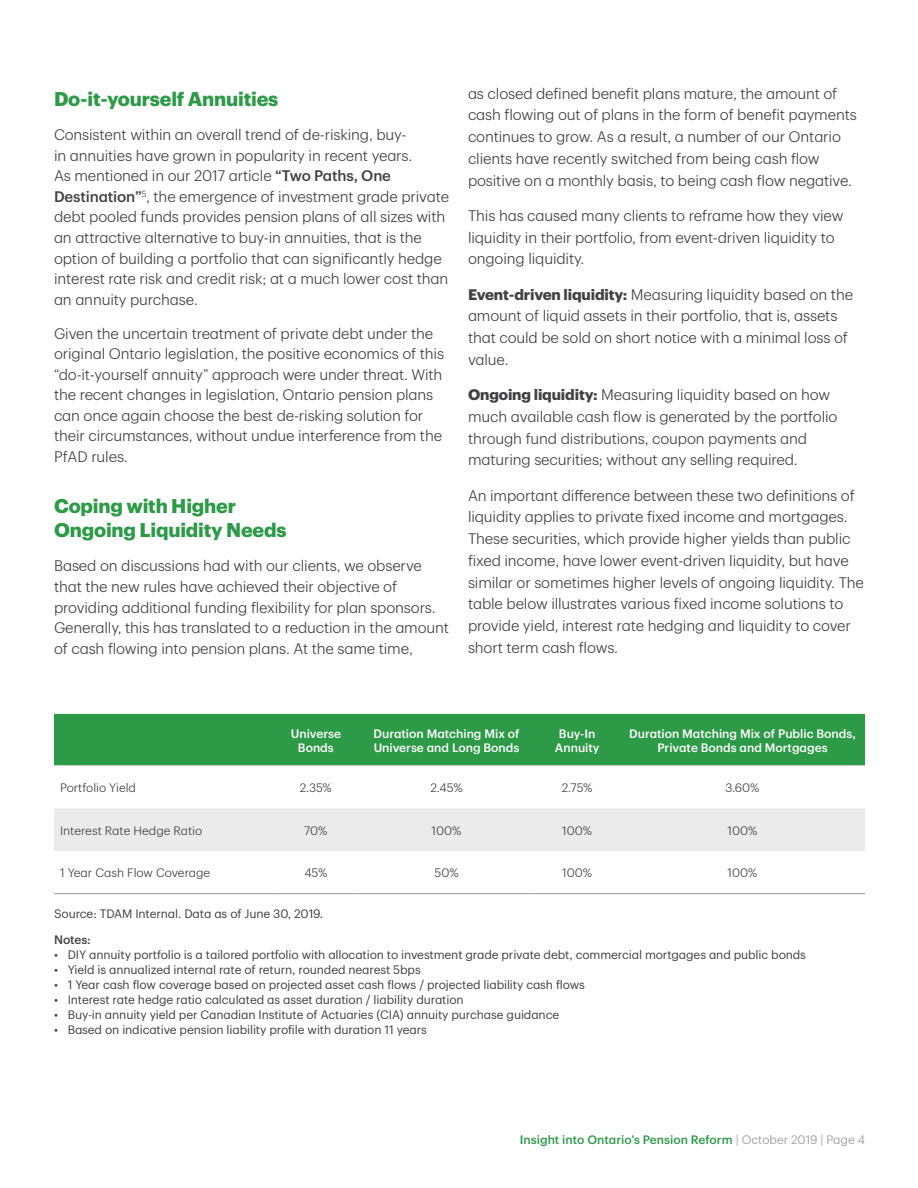
<style>
.page{position:relative;width:918px;height:1188px;background:#fff}
.page>*{position:absolute;margin:0;border:0;box-sizing:border-box;transform-origin:0 0}
.t1{font:700 19.5px/24px "TD Graphik";letter-spacing:-.01em;color:#2d9a47}
.t2{font:300 15px/21.8px "TD Graphik";letter-spacing:-.01em;color:#414042}
.t3{font:12px "TD Graphik";letter-spacing:-.01em;color:#414042}
.t4{font:500 12px/14.4px "TD Graphik";color:#fff;text-align:center}
.t5{font:300 12px "TD Graphik";color:#414042}
.t6{font:500 12px "TD Graphik";color:#2d9a47}
.t7{font:500 12px "TD Graphik";letter-spacing:-.01em;color:#414042}
.s1{font-weight:500}
.s2{font-weight:700}
.s3{font-weight:300;color:#939598}
</style>
<div class="page">
<div style="left:54px;top:714px;width:811px;height:51px;background:#2d9a47"></div>
<div style="left:54px;top:808px;width:811px;height:43px;background:#ebebec"></div>
<hr style="left:54px;top:765px;width:219px;height:1px;background:#dcdadc">
<hr style="left:273px;top:765px;width:86px;height:1px;background:#dcdadc">
<hr style="left:359px;top:765px;width:176px;height:1px;background:#dcdadc">
<hr style="left:535px;top:765px;width:85px;height:1px;background:#dcdadc">
<hr style="left:620px;top:765px;width:245px;height:1px;background:#dcdadc">
<hr style="left:54px;top:893px;width:219px;height:1px;background:#939598">
<hr style="left:273px;top:893px;width:86px;height:1px;background:#939598">
<hr style="left:359px;top:893px;width:176px;height:1px;background:#939598">
<hr style="left:535px;top:893px;width:85px;height:1px;background:#939598">
<hr style="left:620px;top:893px;width:245px;height:1px;background:#939598">
<h1 class="t1" style="left:54px;top:86px;width:226px">Do-it-yourself Annuities</h1>
<p class="t2" style="left:54px;top:123px;width:397px;line-height:20.5px">Consistent within an overall trend of de-risking, buy-<br>in annuities have grown in popularity in recent years.<br>As mentioned in our 2017 article <span class="s1">“Two Paths, One Destination”</span><sup>5</sup>, the emergence of investment grade private debt pooled funds provides pension plans of all sizes with an attractive alternative to buy-in annuities, that is the option of building a portfolio that can significantly hedge interest rate risk and credit risk; at a much lower cost than an annuity purchase.</p>
<p class="t2" style="left:54px;top:322px;width:392px;line-height:20.5px">Given the uncertain treatment of private debt under the original Ontario legislation, the positive economics of this “do-it-yourself annuity” approach were under threat. With the recent changes in legislation, Ontario pension plans can once again choose the best de-risking solution for their circumstances, without undue interference from the PfAD rules.</p>
<h1 class="t1" style="left:54px;top:493px;width:234px">Coping with Higher<br>Ongoing Liquidity Needs</h1>
<p class="t2" style="left:54px;top:555px;width:397px;line-height:20.5px">Based on discussions had with our clients, we observe that the new rules have achieved their objective of providing additional funding flexibility for plan sponsors.<br>Generally, this has translated to a reduction in the amount of cash flowing into pension plans. At the same time,</p>
<p class="t2" style="left:468px;top:81px;width:390px">as closed defined benefit plans mature, the amount of cash flowing out of plans in the form of benefit payments continues to grow. As a result, a number of our Ontario clients have recently switched from being cash flow positive on a monthly basis, to being cash flow negative.</p>
<p class="t2" style="left:468px;top:203px;width:377px">This has caused many clients to reframe how they view liquidity in their portfolio, from event-driven liquidity to ongoing liquidity.</p>
<p class="t2" style="left:468px;top:282px;width:387px"><span class="s2">Event-driven liquidity:</span> Measuring liquidity based on the amount of liquid assets in their portfolio, that is, assets that could be sold on short notice with a minimal loss of value.</p>
<p class="t2" style="left:468px;top:383px;width:371px"><span class="s2">Ongoing liquidity:</span> Measuring liquidity based on how much available cash flow is generated by the portfolio through fund distributions, coupon payments and maturing securities; without any selling required.</p>
<p class="t2" style="left:468px;top:483px;width:398px">An important difference between these two definitions of liquidity applies to private fixed income and mortgages.<br>These securities, which provide higher yields than public fixed income, have lower event-driven liquidity, but have similar or sometimes higher levels of ongoing liquidity. The table below illustrates various fixed income solutions to provide yield, interest rate hedging and liquidity to cover short term cash flows.</p>
<p class="t4" style="left:291px;top:725px;width:52px">Universe<br>Bonds</p>
<p class="t4" style="left:374px;top:725px;width:147px;text-align:left">Duration Matching Mix of<br>Universe and Long Bonds</p>
<p class="t4" style="left:555px;top:725px;width:46px">Buy-In<br>Annuity</p>
<p class="t4" style="left:629px;top:725px;width:228px">Duration Matching Mix of Public Bonds,<br>Private Bonds and Mortgages</p>
<p class="t5" style="left:60px;top:779px;width:78px">Portfolio Yield</p>
<p class="t5" style="left:300px;top:779px;width:34px">2.35%</p>
<p class="t5" style="left:431px;top:779px;width:34px">2.45%</p>
<p class="t5" style="left:562px;top:779px;width:32px">2.75%</p>
<p class="t5" style="left:726px;top:779px;width:35px">3.60%</p>
<p class="t5" style="left:60px;top:821px;width:144px">Interest Rate Hedge Ratio</p>
<p class="t5" style="left:304px;top:821px;width:25px">70%</p>
<p class="t5" style="left:432px;top:821px;width:31px">100%</p>
<p class="t5" style="left:562px;top:821px;width:31px">100%</p>
<p class="t5" style="left:728px;top:821px;width:31px">100%</p>
<p class="t5" style="left:60px;top:864px;width:152px">1 Year Cash Flow Coverage</p>
<p class="t5" style="left:304px;top:864px;width:25px">45%</p>
<p class="t5" style="left:435px;top:864px;width:26px">50%</p>
<p class="t5" style="left:562px;top:864px;width:31px">100%</p>
<p class="t5" style="left:728px;top:864px;width:31px">100%</p>
<p class="t3" style="left:54px;top:905px;width:271px">Source: TDAM Internal. Data as of June 30, 2019.</p>
<p class="t7" style="left:54px;top:930px;width:38px">Notes:</p>
<p class="t3" style="left:54px;top:946px;width:753px">• DIY annuity portfolio is a tailored portfolio with allocation to investment grade private debt, commercial mortgages and public bonds</p>
<p class="t3" style="left:54px;top:961px;width:368px">• Yield is annualized internal rate of return, rounded nearest 5bps</p>
<p class="t3" style="left:54px;top:976px;width:532px">• 1 Year cash flow coverage based on projected asset cash flows / projected liability cash flows</p>
<p class="t3" style="left:54px;top:991px;width:411px">• Interest rate hedge ratio calculated as asset duration / liability duration</p>
<p class="t3" style="left:54px;top:1006px;width:507px">• Buy-in annuity yield per Canadian Institute of Actuaries (CIA) annuity purchase guidance</p>
<p class="t3" style="left:54px;top:1021px;width:374px">• Based on indicative pension liability profile with duration 11 years</p>
<p class="t6" style="left:520px;top:1130px;width:347px">Insight into Ontario’s Pension Reform <span class="s3">| October 2019 | Page 4</span></p>
</div>
